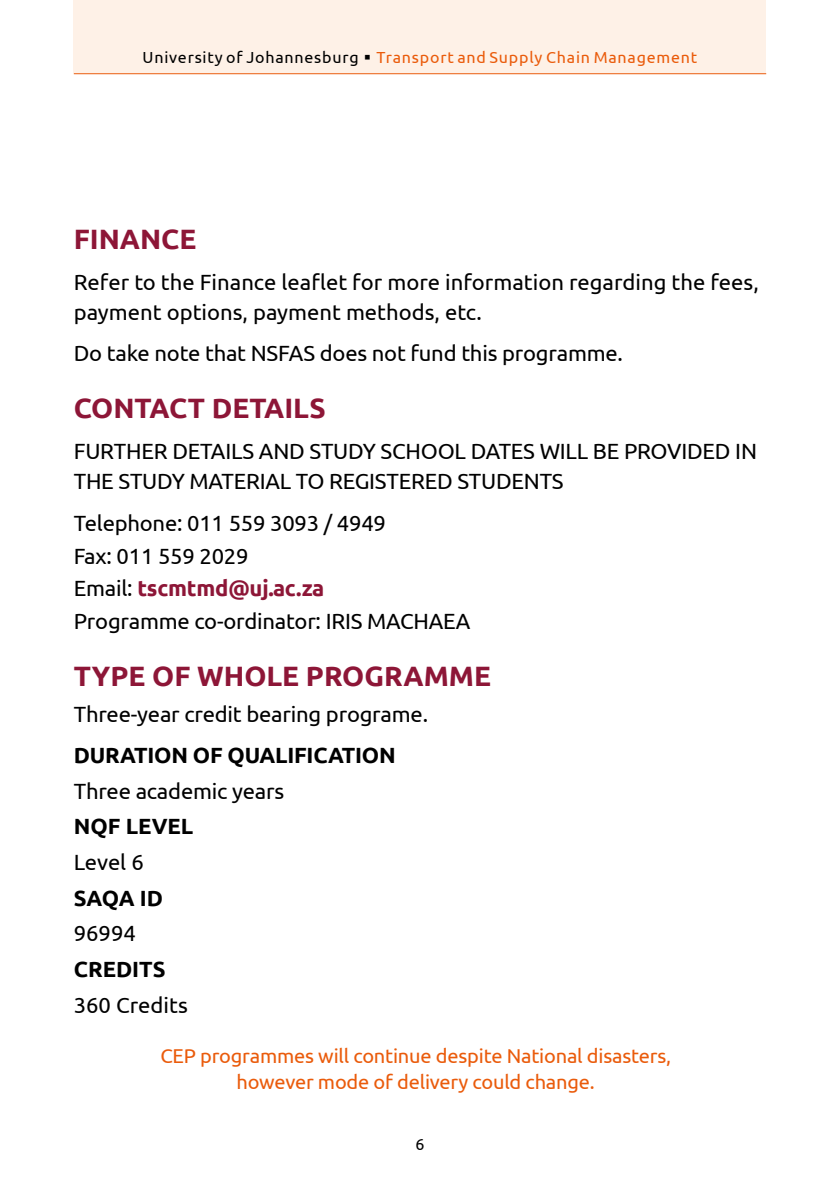
<style>
.page{position:relative;width:840px;height:1191px;background:#fff}
.page>*{position:absolute;margin:0;border:0;box-sizing:border-box;transform-origin:0 0}
.t1{font:700 28px "Ubuntu";color:#8d1637}
.t2{font:22px/32.8px "Ubuntu";letter-spacing:-.01em;color:#000}
.t3{font:700 22px "Ubuntu";letter-spacing:-.01em;color:#000}
.t4{font:20px/26px "Ubuntu";letter-spacing:-.01em;color:#ea5b0b;text-align:center}
.t5{font:16px "Ubuntu";letter-spacing:.05em;color:#ea5b0b}
.t6{font:16px "Ubuntu";color:#000}
.s1{color:#000}
.s2{font-weight:700;color:#8d1637}
</style>
<div class="page">
<div style="left:74px;top:0;width:691px;height:73px;background:#fef1e7"></div>
<hr style="left:74px;top:73px;width:691px;height:1px;background:#ea5b0b">
<p class="t5" style="left:142px;top:48px;width:556px"><span class="s1">University of Johannesburg</span> Transport and Supply Chain Management</p>
<p class="t1" style="left:74px;top:222px;width:124px">FINANCE</p>
<p class="t2" style="left:74px;top:266px;width:686px;line-height:30px">Refer to the Finance leaflet for more information regarding the fees, payment options, payment methods, etc.</p>
<p class="t2" style="left:74px;top:336px;width:550px">Do take note that NSFAS does not fund this programme.</p>
<p class="t1" style="left:74px;top:391px;width:253px">CONTACT DETAILS</p>
<p class="t2" style="left:74px;top:436px;width:684px;line-height:30px">FURTHER DETAILS AND STUDY SCHOOL DATES WILL BE PROVIDED IN<br>THE STUDY MATERIAL TO REGISTERED STUDENTS</p>
<p class="t2" style="left:74px;top:506px;width:398px">Telephone: 011 559 3093 / 4949<br>Fax: 011 559 2029<br>Email: <span class="s2">tscmtmd@uj.ac.za<br></span>Programme co-ordinator: IRIS MACHAEA</p>
<p class="t1" style="left:74px;top:659px;width:418px">TYPE OF WHOLE PROGRAMME</p>
<p class="t2" style="left:74px;top:696px;width:355px">Three-year credit bearing programe.</p>
<p class="t3" style="left:74px;top:742px;width:323px">DURATION OF QUALIFICATION</p>
<p class="t2" style="left:74px;top:773px;width:212px">Three academic years</p>
<p class="t3" style="left:74px;top:813px;width:121px">NQF LEVEL</p>
<p class="t2" style="left:74px;top:845px;width:71px">Level 6</p>
<p class="t3" style="left:74px;top:884px;width:91px">SAQA ID</p>
<p class="t2" style="left:74px;top:916px;width:64px">96994</p>
<p class="t3" style="left:74px;top:956px;width:93px">CREDITS</p>
<p class="t2" style="left:74px;top:987px;width:115px">360 Credits</p>
<p class="t4" style="left:160px;top:1042px;width:512px">CEP programmes will continue despite National disasters, however mode of delivery could change.</p>
<p class="t6" style="left:415px;top:1134px;width:11px">6</p>
</div>
